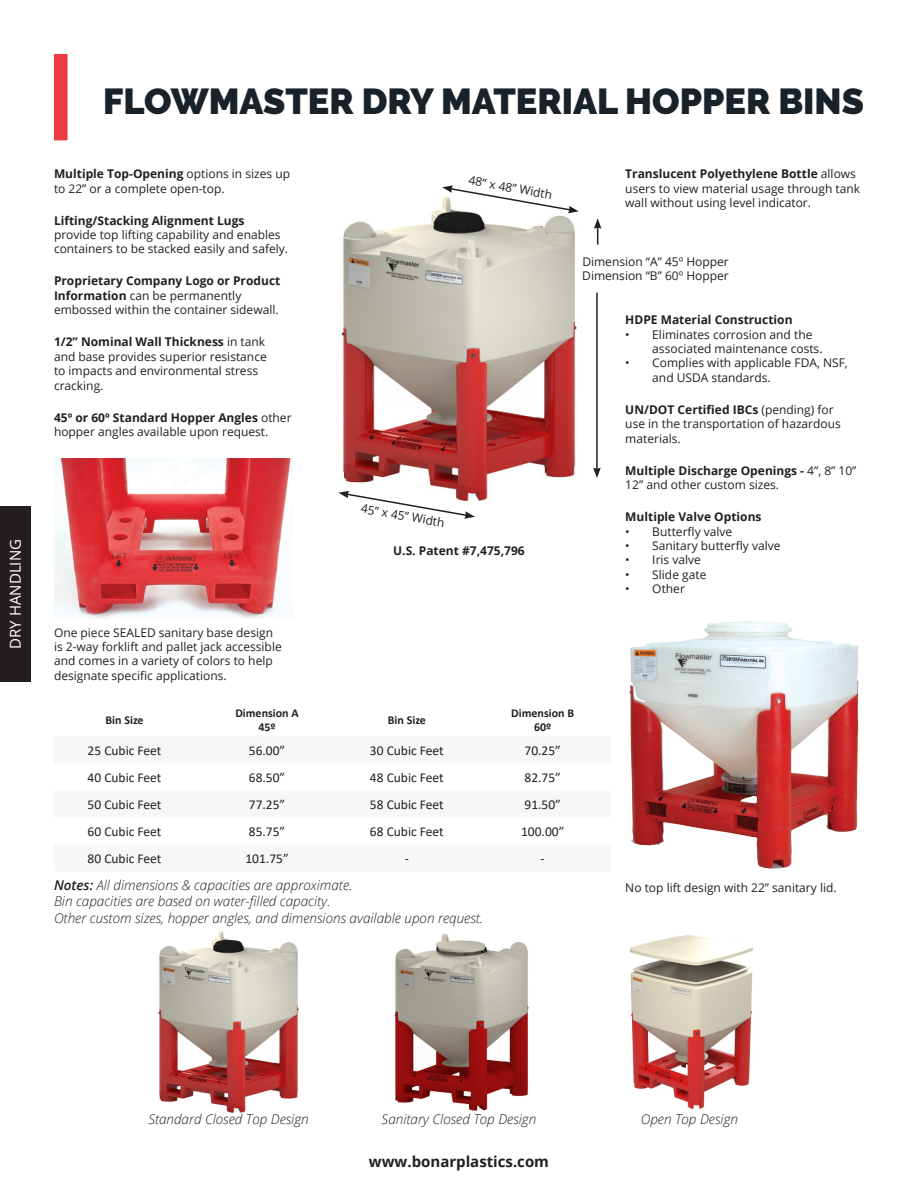
<style>
.page{position:relative;width:918px;height:1188px;background:#fff}
.page>*{position:absolute;margin:0;border:0;box-sizing:border-box;transform-origin:0 0}
.t1{font:900 36px "Raleway";color:#1a2229}
.t2{font:700 15px "Open Sans";color:#231f20}
.t3{font:15px "Open Sans";color:#fff}
.t4{font:italic 300 13.5px "Open Sans";color:#231f20}
.t5{font:13.5px "Calibri";color:#231f20}
.t6{font:12px/14.4px "Open Sans";color:#231f20}
.t7{font:700 12px "Open Sans";color:#231f20}
.t8{font:700 12px "Calibri";color:#231f20}
.s1{font-weight:700}
.s2{font-weight:600}
</style>
<div class="page">
<div style="left:0;top:506px;width:30px;height:176px;background:#231f20"></div>
<img style="left:341px;top:209px;width:260px;height:292px">
<div style="left:54px;top:54px;width:14px;height:86px;background:#ee3a42"></div>
<img style="left:54px;top:459px;width:239px;height:160px">
<img style="left:629px;top:621px;width:230px;height:248px">
<hr style="left:596px;top:293px;width:2px;height:177px;background:#231f20">
<svg style="left:593px;top:468px;width:8px;height:10px"></svg>
<svg style="left:594px;top:218px;width:8px;height:27px"></svg>
<svg style="left:338px;top:491px;width:137px;height:28px"></svg>
<svg style="left:442px;top:185px;width:137px;height:28px"></svg>
<img style="left:158px;top:931px;width:141px;height:182px">
<img style="left:629px;top:935px;width:124px;height:174px">
<img style="left:394px;top:934px;width:135px;height:177px">
<p class="t3" style="left:5px;top:649px;width:111px;rotate:-90deg">DRY HANDLING</p>
<p class="t1" style="left:103px;top:81px;width:762px">FLOWMASTER DRY MATERIAL HOPPER BINS</p>
<p class="t6" style="left:54px;top:166px;width:238px"><span class="s1">Multiple Top-Opening</span> options in sizes up to 22” or a complete open-top.</p>
<p class="t6" style="left:54px;top:213px;width:236px"><span class="s1">Lifting/Stacking Alignment Lugs </span>provide top lifting capability and enables containers to be stacked easily and safely.</p>
<p class="t6" style="left:54px;top:274px;width:228px"><span class="s1">Proprietary Company Logo or Product<br>Information</span> can be permanently embossed within the container sidewall.</p>
<p class="t6" style="left:54px;top:335px;width:214px"><span class="s1">1/2” Nominal Wall Thickness</span> in tank and base provides superior resistance to impacts and environmental stress cracking.</p>
<p class="t6" style="left:54px;top:410px;width:239px"><span class="s1">45º or 60º Standard Hopper Angles</span> other hopper angles available upon request.</p>
<p class="t6" style="left:470px;top:173px;width:86px;rotate:10deg">48” x 48” Width</p>
<p class="t6" style="left:362px;top:501px;width:86px;rotate:10deg">45” x 45” Width</p>
<p class="t7" style="left:393px;top:542px;width:133px">U.S. Patent #7,475,796</p>
<p class="t6" style="left:625px;top:166px;width:236px"><span class="s1">Translucent Polyethylene Bottle</span> allows users to view material usage through tank wall without using level indicator.</p>
<p class="t6" style="left:582px;top:254px;width:148px">Dimension “A” 45º Hopper</p>
<p class="t6" style="left:582px;top:268px;width:148px">Dimension “B” 60º Hopper</p>
<p class="t7" style="left:625px;top:311px;width:169px">HDPE Material Construction</p>
<p class="t6" style="left:652px;top:327px;width:172px;text-indent:-27px">• Eliminates corrosion and the associated maintenance costs.</p>
<p class="t6" style="left:652px;top:356px;width:197px;text-indent:-27px">• Complies with applicable FDA, NSF, and USDA standards.</p>
<p class="t6" style="left:625px;top:402px;width:217px"><span class="s1">UN/DOT Certified IBCs</span> (pending) for use in the transportation of hazardous materials.</p>
<p class="t6" style="left:625px;top:463px;width:233px"><span class="s1">Multiple Discharge Openings -</span> 4”, 8” 10”<br>12” and other custom sizes.</p>
<p class="t7" style="left:625px;top:508px;width:138px">Multiple Valve Options</p>
<p class="t6" style="left:625px;top:524px;width:108px">• Butterfly valve</p>
<p class="t6" style="left:625px;top:538px;width:157px">• Sanitary butterfly valve</p>
<p class="t6" style="left:625px;top:553px;width:77px">• Iris valve</p>
<p class="t6" style="left:625px;top:567px;width:83px">• Slide gate</p>
<p class="t6" style="left:625px;top:581px;width:61px">• Other</p>
<p class="t6" style="left:54px;top:625px;width:229px">One piece SEALED sanitary base design is 2-way forklift and pallet jack accessible and comes in a variety of colors to help designate specific applications.</p>
<p class="t8" style="left:106px;top:712px;width:40px">Bin Size</p>
<p class="t8" style="left:235px;top:704px;width:65px">Dimension A</p>
<p class="t8" style="left:258px;top:719px;width:19px">45º</p>
<p class="t8" style="left:388px;top:712px;width:40px">Bin Size</p>
<p class="t8" style="left:511px;top:704px;width:64px">Dimension B</p>
<p class="t8" style="left:534px;top:719px;width:19px">60º</p>
<p class="t5" style="left:88px;top:741px;width:75px">25 Cubic Feet</p>
<p class="t5" style="left:249px;top:741px;width:38px">56.00”</p>
<p class="t5" style="left:370px;top:741px;width:75px">30 Cubic Feet</p>
<p class="t5" style="left:525px;top:741px;width:38px">70.25”</p>
<p class="t5" style="left:88px;top:768px;width:75px">40 Cubic Feet</p>
<p class="t5" style="left:249px;top:768px;width:38px">68.50”</p>
<p class="t5" style="left:370px;top:768px;width:75px">48 Cubic Feet</p>
<p class="t5" style="left:525px;top:768px;width:38px">82.75”</p>
<p class="t5" style="left:88px;top:795px;width:75px">50 Cubic Feet</p>
<p class="t5" style="left:249px;top:795px;width:38px">77.25”</p>
<p class="t5" style="left:370px;top:795px;width:75px">58 Cubic Feet</p>
<p class="t5" style="left:525px;top:795px;width:38px">91.50”</p>
<p class="t5" style="left:88px;top:822px;width:75px">60 Cubic Feet</p>
<p class="t5" style="left:249px;top:822px;width:38px">85.75”</p>
<p class="t5" style="left:370px;top:822px;width:75px">68 Cubic Feet</p>
<p class="t5" style="left:521px;top:822px;width:45px">100.00”</p>
<p class="t5" style="left:88px;top:849px;width:75px">80 Cubic Feet</p>
<p class="t5" style="left:245px;top:849px;width:45px">101.75”</p>
<p class="t5" style="left:405px;top:849px;width:6px">-</p>
<p class="t5" style="left:541px;top:849px;width:6px">-</p>
<p class="t4" style="left:54px;top:876px;width:300px"><span class="s2">Notes:</span> All dimensions &amp; capacities are approximate.</p>
<p class="t4" style="left:54px;top:892px;width:278px">Bin capacities are based on water-filled capacity.</p>
<p class="t4" style="left:54px;top:908px;width:431px">Other custom sizes, hopper angles, and dimensions available upon request.</p>
<p class="t6" style="left:625px;top:880px;width:213px">No top lift design with 22” sanitary lid.</p>
<p class="t4" style="left:148px;top:1110px;width:162px">Standard Closed Top Design</p>
<p class="t4" style="left:382px;top:1110px;width:156px">Sanitary Closed Top Design</p>
<p class="t4" style="left:641px;top:1110px;width:99px">Open Top Design</p>
<p class="t2" style="left:369px;top:1151px;width:182px">www.bonarplastics.com</p>
</div>
